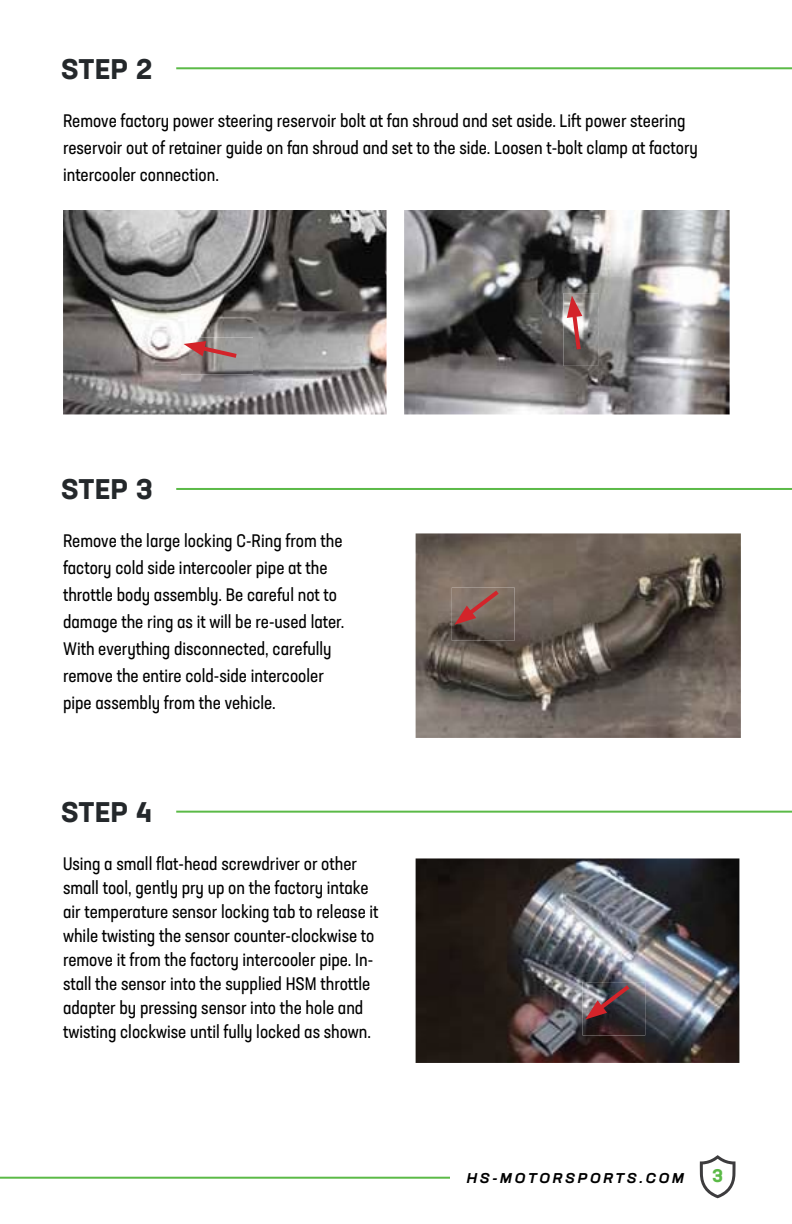
<style>
.page{position:relative;width:792px;height:1224px;background:#fff}
.page>*{position:absolute;margin:0;border:0;box-sizing:border-box;transform-origin:0 0}
.t1{font:700 28px "Neusa Next Std";letter-spacing:.025em;color:#24282b}
.t2{font:condensed 18px/27px "Neusa Next Std";color:#000}
.t3{font:700 18px "Neusa Next Std";color:#5bba47}
.t4{font:italic 700 expanded 14px "Neusa Next Std";letter-spacing:.2em;color:#000}
</style>
<div class="page">
<svg style="left:700px;top:1155px;width:36px;height:43px"></svg>
<hr style="left:0;top:1177px;width:450px;height:2px;background:#5bba47">
<img style="left:416px;top:858px;width:323px;height:205px">
<img style="left:583px;top:982px;width:62px;height:53px">
<svg style="left:585px;top:985px;width:44px;height:35px;background:#6a4b52"></svg>
<img style="left:416px;top:533px;width:325px;height:205px">
<img style="left:452px;top:587px;width:62px;height:54px">
<svg style="left:454px;top:591px;width:45px;height:34px;background:#8e615a"></svg>
<img style="left:404px;top:210px;width:326px;height:204px">
<img style="left:564px;top:293px;width:34px;height:73px">
<svg style="left:567px;top:296px;width:15px;height:53px"></svg>
<img style="left:63px;top:210px;width:324px;height:204px">
<img style="left:181px;top:338px;width:72px;height:36px">
<svg style="left:184px;top:341px;width:53px;height:17px"></svg>
<hr style="left:176px;top:67px;width:616px;height:2px;background:#5bba47">
<hr style="left:176px;top:488px;width:616px;height:2px;background:#5bba47">
<hr style="left:176px;top:811px;width:616px;height:2px;background:#5bba47">
<h1 class="t1" style="left:61px;top:51px;width:93px">STEP 2</h1>
<p class="t2" style="left:63px;top:107px;width:636px">Remove factory power steering reservoir bolt at fan shroud and set aside. Lift power steering reservoir out of retainer guide on fan shroud and set to the side. Loosen t-bolt clamp at factory intercooler connection.</p>
<h1 class="t1" style="left:61px;top:471px;width:93px">STEP 3</h1>
<p class="t2" style="left:63px;top:527px;width:283px">Remove the large locking C-Ring from the factory cold side intercooler pipe at the throttle body assembly. Be careful not to damage the ring as it will be re-used later.<br>With everything disconnected, carefully remove the entire cold-side intercooler pipe assembly from the vehicle.</p>
<h1 class="t1" style="left:61px;top:794px;width:92px">STEP 4</h1>
<p class="t2" style="left:63px;top:851px;width:317px;line-height:24px">Using a small flat-head screwdriver or other small tool, gently pry up on the factory intake air temperature sensor locking tab to release it while twisting the sensor counter-clockwise to remove it from the factory intercooler pipe. In&shy;stall the sensor into the supplied HSM throttle adapter by pressing sensor into the hole and twisting clockwise until fully locked as shown.</p>
<p class="t4" style="left:467px;top:1169px;width:219px">HS-MOTORSPORTS.COM</p>
<p class="t3" style="left:712px;top:1164px;width:12px">3</p>
</div>
